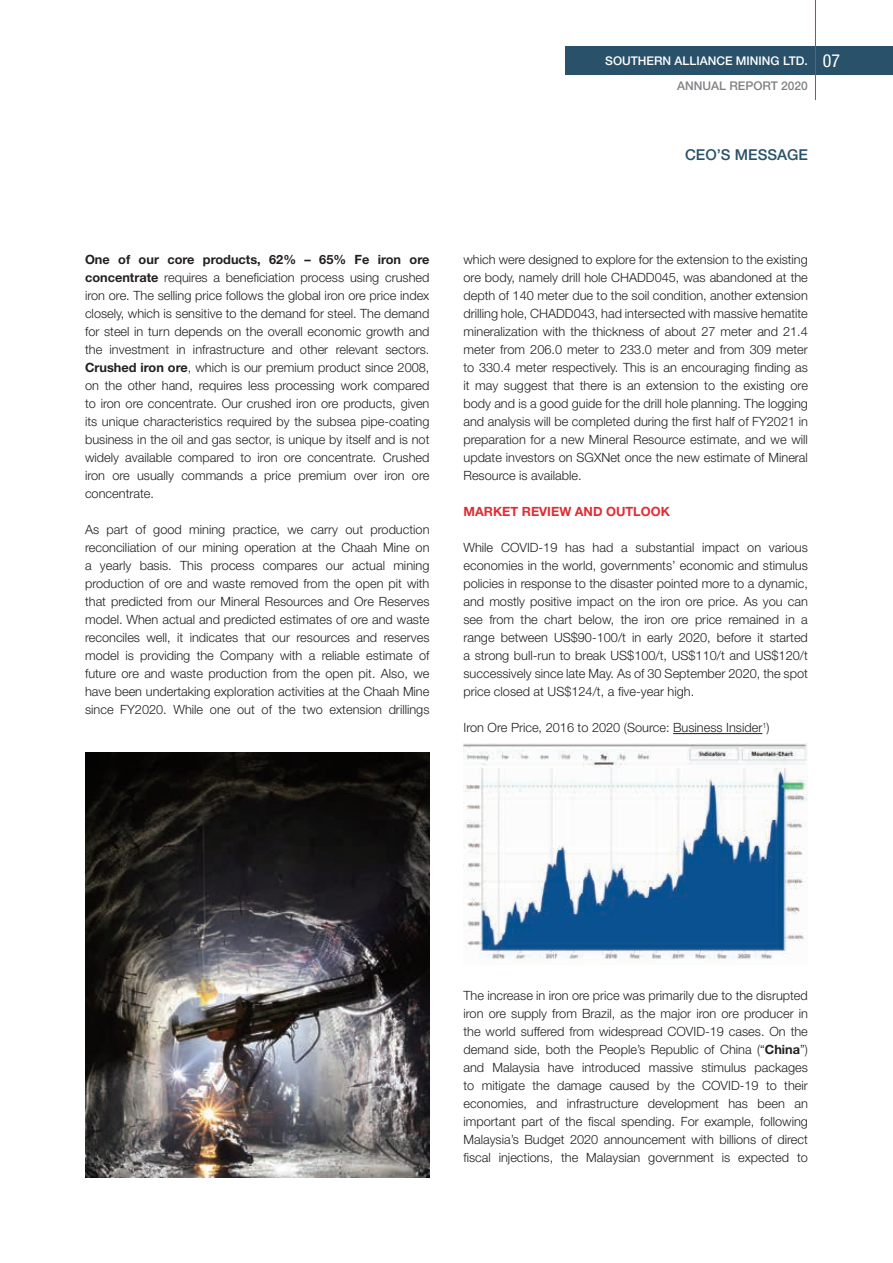
<style>
.page{position:relative;width:893px;height:1263px;background:#fff}
.page>*{position:absolute;margin:0;border:0;box-sizing:border-box;transform-origin:0 0}
.t1{font:condensed 18px "Helvetica Neue LT Std";color:#fff}
.t2{font:500 15px "Helvetica Neue LT Std";color:#295169}
.t3{font:300 12.75px/18px "Helvetica Neue LT Std";color:#231f20;text-align:justify}
.t4{font:700 12.75px "Helvetica Neue LT Std";color:#e02d35}
.t5{font:500 12px "Helvetica Neue LT Std";color:#fff}
.t6{font:500 12px "Helvetica Neue LT Std";color:#808285}
.s1{font-weight:700}
</style>
<div class="page">
<div style="left:566px;top:47px;width:327px;height:28px;background:#295169"></div>
<hr style="left:815px;top:0;width:1px;height:100px;background:#e02d35">
<hr style="left:673px;top:733px;width:89px;height:1px;background:#231f20">
<img style="left:463px;top:743px;width:345px;height:216px">
<img style="left:85px;top:753px;width:344px;height:425px">
<p class="t5" style="left:605px;top:54px;width:204px">SOUTHERN ALLIANCE MINING LTD.</p>
<p class="t6" style="left:677px;top:78px;width:132px">ANNUAL REPORT 2020</p>
<h1 class="t1" style="left:823px;top:51px;width:19px">07</h1>
<p class="t2" style="left:685px;top:145px;width:124px">CEO’S MESSAGE</p>
<p class="t3" style="left:85px;top:250px;width:346px"><span class="s1">One of our core products, 62% – 65% Fe iron ore concentrate</span> requires a beneficiation process using crushed iron ore. The selling price follows the global iron ore price index closely, which is sensitive to the demand for steel. The demand for steel in turn depends on the overall economic growth and the investment in infrastructure and other relevant sectors.<br><span class="s1">Crushed iron ore</span>, which is our premium product since 2008, on the other hand, requires less processing work compared to iron ore concentrate. Our crushed iron ore products, given its unique characteristics required by the subsea pipe-coating business in the oil and gas sector, is unique by itself and is not widely available compared to iron ore concentrate. Crushed iron ore usually commands a price premium over iron ore concentrate.</p>
<p class="t3" style="left:85px;top:520px;width:346px">As part of good mining practice, we carry out production reconciliation of our mining operation at the Chaah Mine on a yearly basis. This process compares our actual mining production of ore and waste removed from the open pit with that predicted from our Mineral Resources and Ore Reserves model. When actual and predicted estimates of ore and waste reconciles well, it indicates that our resources and reserves model is providing the Company with a reliable estimate of future ore and waste production from the open pit. Also, we have been undertaking exploration activities at the Chaah Mine since FY2020. While one out of the two extension drillings</p>
<p class="t3" style="left:463px;top:250px;width:346px">which were designed to explore for the extension to the existing ore body, namely drill hole CHADD045, was abandoned at the depth of 140 meter due to the soil condition, another extension drilling hole, CHADD043, had intersected with massive hematite mineralization with the thickness of about 27 meter and 21.4 meter from 206.0 meter to 233.0 meter and from 309 meter to 330.4 meter respectively. This is an encouraging finding as it may suggest that there is an extension to the existing ore body and is a good guide for the drill hole planning. The logging and analysis will be completed during the first half of FY2021 in preparation for a new Mineral Resource estimate, and we will update investors on SGXNet once the new estimate of Mineral Resource is available.</p>
<p class="t4" style="left:463px;top:504px;width:208px">MARKET REVIEW AND OUTLOOK</p>
<p class="t3" style="left:463px;top:538px;width:346px">While COVID-19 has had a substantial impact on various economies in the world, governments’ economic and stimulus policies in response to the disaster pointed more to a dynamic, and mostly positive impact on the iron ore price. As you can see from the chart below, the iron ore price remained in a range between US$90-100/t in early 2020, before it started a strong bull-run to break US$100/t, US$110/t and US$120/t successively since late May. As of 30 September 2020, the spot price closed at US$124/t, a five-year high.</p>
<p class="t3" style="left:463px;top:718px;width:308px">Iron Ore Price, 2016 to 2020 (Source: Business Insider<sup>1</sup>)</p>
<p class="t3" style="left:463px;top:986px;width:346px">The increase in iron ore price was primarily due to the disrupted iron ore supply from Brazil, as the major iron ore producer in the world suffered from widespread COVID-19 cases. On the demand side, both the People’s Republic of China (“<span class="s1">China</span>”) and Malaysia have introduced massive stimulus packages to mitigate the damage caused by the COVID-19 to their economies, and infrastructure development has been an important part of the fiscal spending. For example, following Malaysia’s Budget 2020 announcement with billions of direct fiscal injections, the Malaysian government is expected to</p>
</div>
